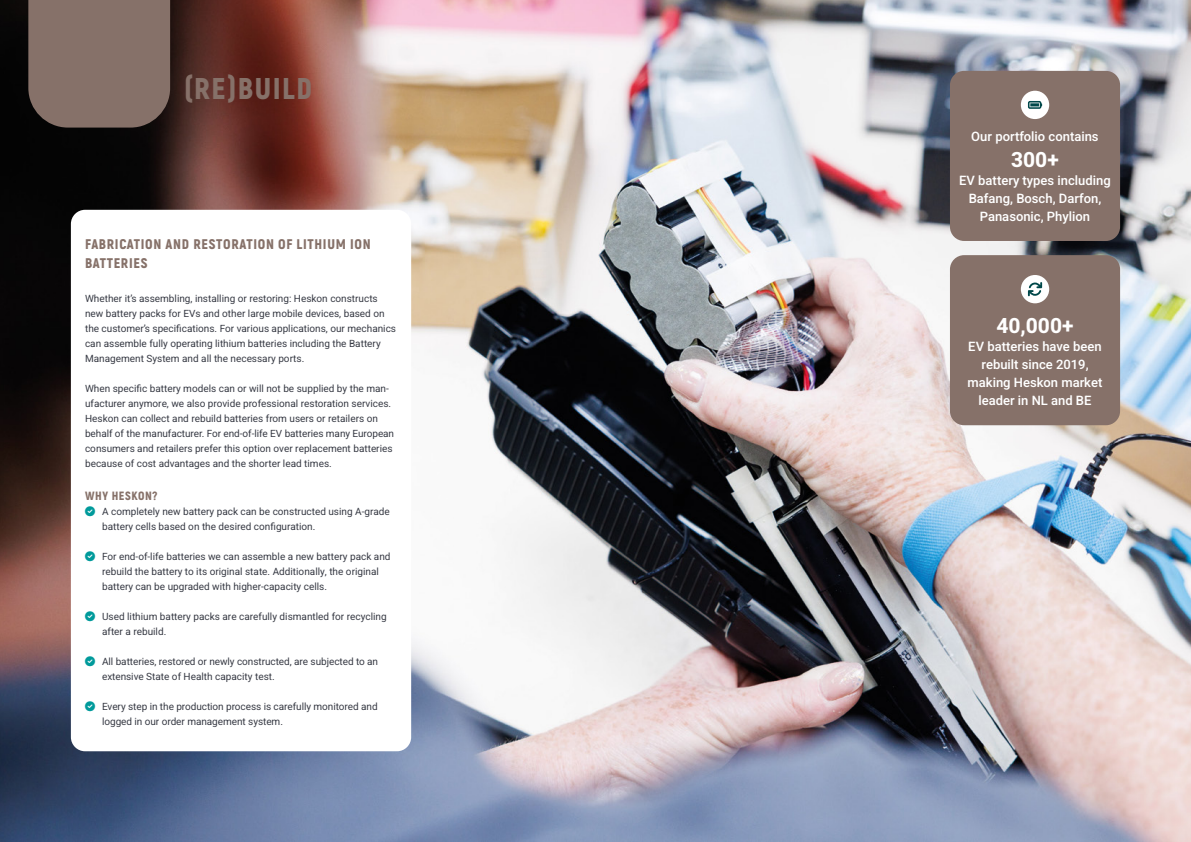
<style>
.page{position:relative;width:1191px;height:842px;background:#fff}
.page>*{position:absolute;margin:0;border:0;box-sizing:border-box;transform-origin:0 0}
.t1{font:900 30px "Akrobat";letter-spacing:.05em;color:#867169}
.t2{font:21px "Heebo";color:#fff}
.t3{font:900 14px/19px "Akrobat";letter-spacing:.05em;color:#867169}
.t4{font:13px/18px "Heebo";color:#fff;text-align:center}
.t5{font:900 12px "Akrobat";letter-spacing:.05em;color:#867169}
.t6{font:10px/15px "Heebo";color:#383b45}
.s1{color:#009a9b}
</style>
<div class="page">
<img style="left:0;top:0;width:1191px;height:842px">
<div style="left:28px;top:0;width:142px;height:128px;background:#867169"></div>
<div style="left:71px;top:210px;width:340px;height:541px;background:#fff;border-radius:14px"></div>
<div style="left:950px;top:255px;width:170px;height:170px;background:#867169;border-radius:14px"></div>
<div style="left:950px;top:71px;width:170px;height:170px;background:#867169;border-radius:14px"></div>
<div style="left:1020px;top:91px;width:29px;height:28px;background:#fff;border-radius:50%"></div>
<svg style="left:1028px;top:101px;width:14px;height:8px"></svg>
<div style="left:1020px;top:275px;width:29px;height:28px;background:#fff;border-radius:50%"></div>
<svg style="left:1028px;top:282px;width:14px;height:14px"></svg>
<h1 class="t1" style="left:184px;top:69px;width:129px">(RE)BUILD</h1>
<h3 class="t3" style="left:85px;top:235px;width:287px">FABRICATION AND RESTORATION OF LITHIUM ION<br>BATTERIES</h3>
<p class="t6" style="left:85px;top:291px;width:312px">Whether it’s assembling, installing or restoring: Heskon constructs new battery packs for EVs and other large mobile devices, based on the customer’s specifications. For various applications, our mechanics can assemble fully operating lithium batteries including the Battery Management System and all the necessary ports.</p>
<p class="t6" style="left:85px;top:381px;width:310px">When specific battery models can or will not be supplied by the man&shy;ufacturer anymore, we also provide professional restoration services.<br>Heskon can collect and rebuild batteries from users or retailers on behalf of the manufacturer. For end-of-life EV batteries many European consumers and retailers prefer this option over replacement batteries because of cost advantages and the shorter lead times.</p>
<p class="t5" style="left:85px;top:488px;width:74px">WHY HESKON?</p>
<p class="t6" style="left:102px;top:504px;width:289px;text-indent:-17px"><span class="s1">★</span> A completely new battery pack can be constructed using A-grade battery cells based on the desired configuration.</p>
<p class="t6" style="left:102px;top:549px;width:290px;text-indent:-17px"><span class="s1">★</span> For end-of-life batteries we can assemble a new battery pack and rebuild the battery to its original state. Additionally, the original battery can be upgraded with higher-capacity cells.</p>
<p class="t6" style="left:102px;top:609px;width:286px;text-indent:-17px"><span class="s1">★</span> Used lithium battery packs are carefully dismantled for recycling after a rebuild.</p>
<p class="t6" style="left:102px;top:654px;width:277px;text-indent:-17px"><span class="s1">★</span> All batteries, restored or newly constructed, are subjected to an extensive State of Health capacity test.</p>
<p class="t6" style="left:102px;top:699px;width:277px;text-indent:-17px"><span class="s1">★</span> Every step in the production process is carefully monitored and logged in our order management system.</p>
<h3 class="t4" style="left:971px;top:127px;width:129px">Our portfolio contains</h3>
<h2 class="t2" style="left:1011px;top:145px;width:49px">300+</h2>
<h3 class="t4" style="left:959px;top:171px;width:153px">EV battery types including<br>Bafang, Bosch, Darfon,<br>Panasonic, Phylion</h3>
<h2 class="t2" style="left:996px;top:311px;width:79px">40,000+</h2>
<h3 class="t4" style="left:967px;top:337px;width:136px">EV batteries have been rebuilt since 2019, making Heskon market leader in NL and BE</h3>
</div>
